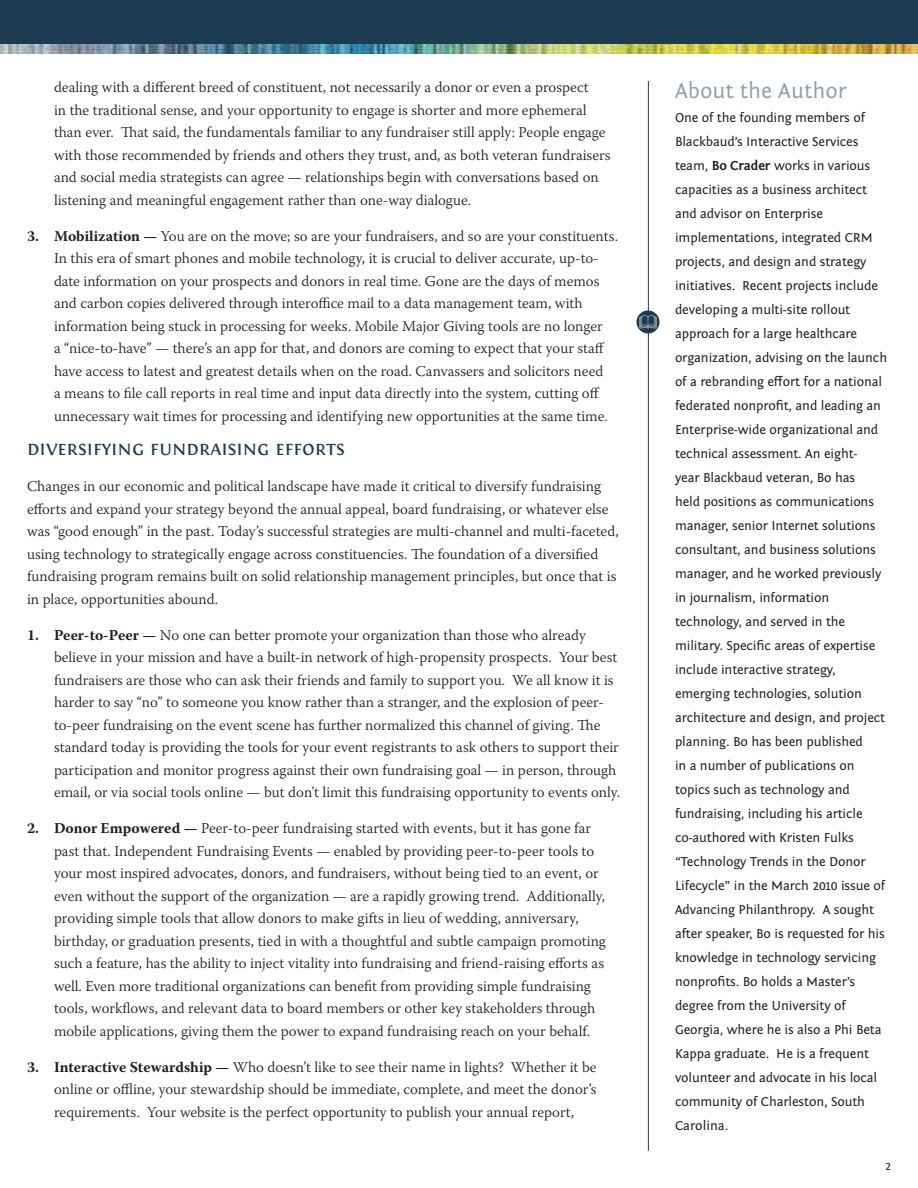
<style>
.page{position:relative;width:918px;height:1188px;background:#fff}
.page>*{position:absolute;margin:0;border:0;box-sizing:border-box;transform-origin:0 0}
.Sidebar_Header{font:22.5px "Fontin Sans";color:#8fa3b3}
.Body_Head{font:21px "Fontin Small Caps";color:#1d3b51}
.Body_Text{font:300 15px/22.5px "Warnock Pro";color:#231f20}
.Sidebar_Text{font:13.5px/24px "Fontin Sans";letter-spacing:-.01em;color:#231f20}
.t1{font:12px "Fontin Sans";color:#231f20}
.s1{font-weight:700}
</style>
<div class="page">
<hr style="left:648px;top:81px;width:1px;height:1070px;background:#1d3b51">
<img style="left:0;top:44px;width:918px;height:10px">
<div style="left:0;top:0;width:918px;height:44px;background:#1d3b51"></div>
<svg style="left:637px;top:311px;width:22px;height:22px"></svg>
<svg style="left:639px;top:316px;width:18px;height:12px"></svg>
<p class="Body_Text" style="left:54px;top:76px;width:558px">dealing with a different breed of constituent, not necessarily a donor or even a prospect<br>in the traditional sense, and your opportunity to engage is shorter and more ephemeral than ever. That said, the fundamentals familiar to any fundraiser still apply: People engage with those recommended by friends and others they trust, and, as both veteran fundraisers and social media strategists can agree — relationships begin with conversations based on listening and meaningful engagement rather than one-way dialogue.</p>
<p class="Body_Text" style="left:54px;top:224px;width:566px;text-indent:-27px"><span class="s1">3. Mobilization —</span> You are on the move; so are your fundraisers, and so are your constituents.<br>In this era of smart phones and mobile technology, it is crucial to deliver accurate, up-to&shy;date information on your prospects and donors in real time. Gone are the days of memos and carbon copies delivered through interoffice mail to a data management team, with information being stuck in processing for weeks. Mobile Major Giving tools are no longer<br>a “nice-to-have” — there’s an app for that, and donors are coming to expect that your staff have access to latest and greatest details when on the road. Canvassers and solicitors need<br>a means to file call reports in real time and input data directly into the system, cutting off unnecessary wait times for processing and identifying new opportunities at the same time.</p>
<p class="Body_Head" style="left:27px;top:436px;width:319px">diversifying fundraising efforts</p>
<p class="Body_Text" style="left:27px;top:475px;width:593px">Changes in our economic and political landscape have made it critical to diversify fundraising efforts and expand your strategy beyond the annual appeal, board fundraising, or whatever else was “good enough” in the past. Today’s successful strategies are multi-channel and multi-faceted, using technology to strategically engage across constituencies. The foundation of a diversified fundraising program remains built on solid relationship management principles, but once that is in place, opportunities abound.</p>
<p class="Body_Text" style="left:54px;top:623px;width:568px;text-indent:-27px"><span class="s1">1. Peer-to-Peer —</span> No one can better promote your organization than those who already believe in your mission and have a built-in network of high-propensity prospects. Your best fundraisers are those who can ask their friends and family to support you. We all know it is harder to say “no” to someone you know rather than a stranger, and the explosion of peer&shy;to-peer fundraising on the event scene has further normalized this channel of giving. The standard today is providing the tools for your event registrants to ask others to support their participation and monitor progress against their own fundraising goal — in person, through email, or via social tools online — but don’t limit this fundraising opportunity to events only.</p>
<p class="Body_Text" style="left:54px;top:817px;width:553px;text-indent:-27px"><span class="s1">2. Donor Empowered —</span> Peer-to-peer fundraising started with events, but it has gone far past that. Independent Fundraising Events — enabled by providing peer-to-peer tools to your most inspired advocates, donors, and fundraisers, without being tied to an event, or even without the support of the organization — are a rapidly growing trend. Additionally, providing simple tools that allow donors to make gifts in lieu of wedding, anniversary, birthday, or graduation presents, tied in with a thoughtful and subtle campaign promoting such a feature, has the ability to inject vitality into fundraising and friend-raising efforts as well. Even more traditional organizations can benefit from providing simple fundraising tools, workflows, and relevant data to board members or other key stakeholders through mobile applications, giving them the power to expand fundraising reach on your behalf.</p>
<p class="Body_Text" style="left:54px;top:1055px;width:544px;text-align:justify;text-indent:-27px"><span class="s1">3. Interactive Stewardship —</span> Who doesn’t like to see their name in lights? Whether it be online or offline, your stewardship should be immediate, complete, and meet the donor’s requirements. Your website is the perfect opportunity to publish your annual report,</p>
<p class="Sidebar_Header" style="left:675px;top:78px;width:173px">About the Author</p>
<p class="Sidebar_Text" style="left:675px;top:106px;width:214px">One of the founding members of Blackbaud’s Interactive Services team, <span class="s1">Bo Crader</span> works in various capacities as a business architect and advisor on Enterprise implementations, integrated CRM projects, and design and strategy initiatives. Recent projects include developing a multi-site rollout approach for a large healthcare organization, advising on the launch of a rebranding effort for a national federated nonprofit, and leading an Enterprise-wide organizational and technical assessment. An eight-<br>year Blackbaud veteran, Bo has<br>held positions as communications manager, senior Internet solutions consultant, and business solutions manager, and he worked previously in journalism, information technology, and served in the military. Specific areas of expertise include interactive strategy, emerging technologies, solution architecture and design, and project planning. Bo has been published<br>in a number of publications on topics such as technology and fundraising, including his article co-authored with Kristen Fulks “Technology Trends in the Donor Lifecycle” in the March 2010 issue of Advancing Philanthropy. A sought after speaker, Bo is requested for his knowledge in technology servicing nonprofits. Bo holds a Master’s degree from the University of Georgia, where he is also a Phi Beta Kappa graduate. He is a frequent volunteer and advocate in his local community of Charleston, South Carolina.</p>
<p class="t1" style="left:885px;top:1160px;width:7px">2</p>
</div>
